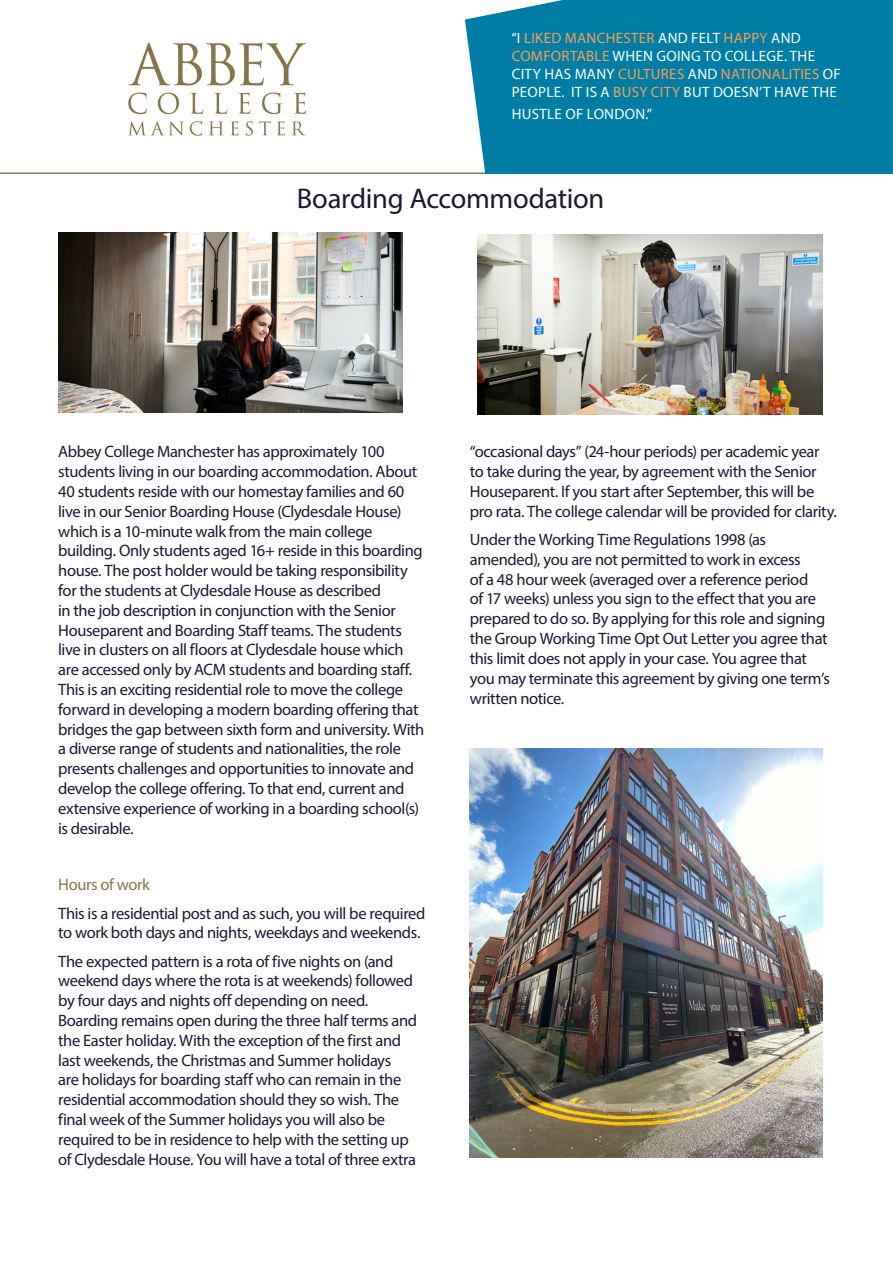
<style>
.page{position:relative;width:893px;height:1263px;background:#fff}
.page>*{position:absolute;margin:0;border:0;box-sizing:border-box;transform-origin:0 0}
.t1{font:28.5px "Myriad Pro";letter-spacing:-.015em;color:#191933}
.t2{font:16.5px/19.8px "Myriad Pro";letter-spacing:-.025em;color:#191933}
.t3{font:16.5px "Myriad Pro";letter-spacing:-.02em;color:#89744f}
.t4{font:15px/18px "Myriad Pro";letter-spacing:.02em;color:#fff}
.t5{font:15px "Myriad Pro";letter-spacing:.02em;color:#f69e56}
.s1{color:#fff}
.s2{color:#f69e56}
</style>
<div class="page">
<hr style="left:0;top:173px;width:893px;height:1px;background:#89744f">
<div style="left:465px;top:0;width:428px;height:174px;background:#007da5"></div>
<img style="left:128px;top:42px;width:179px;height:94px">
<img style="left:470px;top:748px;width:352px;height:409px">
<img style="left:478px;top:235px;width:344px;height:180px">
<img style="left:58px;top:233px;width:345px;height:180px">
<p class="t5" style="left:511px;top:29px;width:291px"><span class="s1">“I</span> LIKED MANCHESTER <span class="s1">AND FELT</span> HAPPY <span class="s1">AND</span></p>
<p class="t4" style="left:512px;top:47px;width:331px"><span class="s2">COMFORTABLE</span> WHEN GOING TO COLLEGE. THE<br>CITY HAS MANY <span class="s2">CULTURES</span> AND <span class="s2">NATIONALITIES</span> OF<br>PEOPLE. IT IS A <span class="s2">BUSY CITY</span> BUT DOESN’T HAVE THE</p>
<p class="t4" style="left:512px;top:104px;width:142px">HUSTLE OF LONDON.”</p>
<p class="t1" style="left:297px;top:181px;width:309px">Boarding Accommodation</p>
<p class="t2" style="left:58px;top:442px;width:368px">Abbey College Manchester has approximately 100 students living in our boarding accommodation. About 40 students reside with our homestay families and 60 live in our Senior Boarding House (Clydesdale House) which is a 10-minute walk from the main college building. Only students aged 16+ reside in this boarding house. The post holder would be taking responsibility for the students at Clydesdale House as described<br>in the job description in conjunction with the Senior Houseparent and Boarding Staff teams. The students live in clusters on all floors at Clydesdale house which are accessed only by ACM students and boarding staff.<br>This is an exciting residential role to move the college forward in developing a modern boarding offering that bridges the gap between sixth form and university. With a diverse range of students and nationalities, the role presents challenges and opportunities to innovate and develop the college offering. To that end, current and extensive experience of working in a boarding school(s) is desirable.</p>
<p class="t3" style="left:58px;top:874px;width:93px">Hours of work</p>
<p class="t2" style="left:58px;top:903px;width:369px">This is a residential post and as such, you will be required to work both days and nights, weekdays and weekends.</p>
<p class="t2" style="left:58px;top:951px;width:361px">The expected pattern is a rota of five nights on (and weekend days where the rota is at weekends) followed by four days and nights off depending on need.<br>Boarding remains open during the three half terms and the Easter holiday. With the exception of the first and last weekends, the Christmas and Summer holidays<br>are holidays for boarding staff who can remain in the residential accommodation should they so wish. The final week of the Summer holidays you will also be required to be in residence to help with the setting up of Clydesdale House. You will have a total of three extra</p>
<p class="t2" style="left:470px;top:442px;width:368px">“occasional days” (24-hour periods) per academic year to take during the year, by agreement with the Senior Houseparent. If you start after September, this will be pro rata. The college calendar will be provided for clarity.</p>
<p class="t2" style="left:470px;top:529px;width:362px">Under the Working Time Regulations 1998 (as amended), you are not permitted to work in excess<br>of a 48 hour week (averaged over a reference period<br>of 17 weeks) unless you sign to the effect that you are prepared to do so. By applying for this role and signing the Group Working Time Opt Out Letter you agree that this limit does not apply in your case. You agree that you may terminate this agreement by giving one term’s written notice.</p>
</div>
